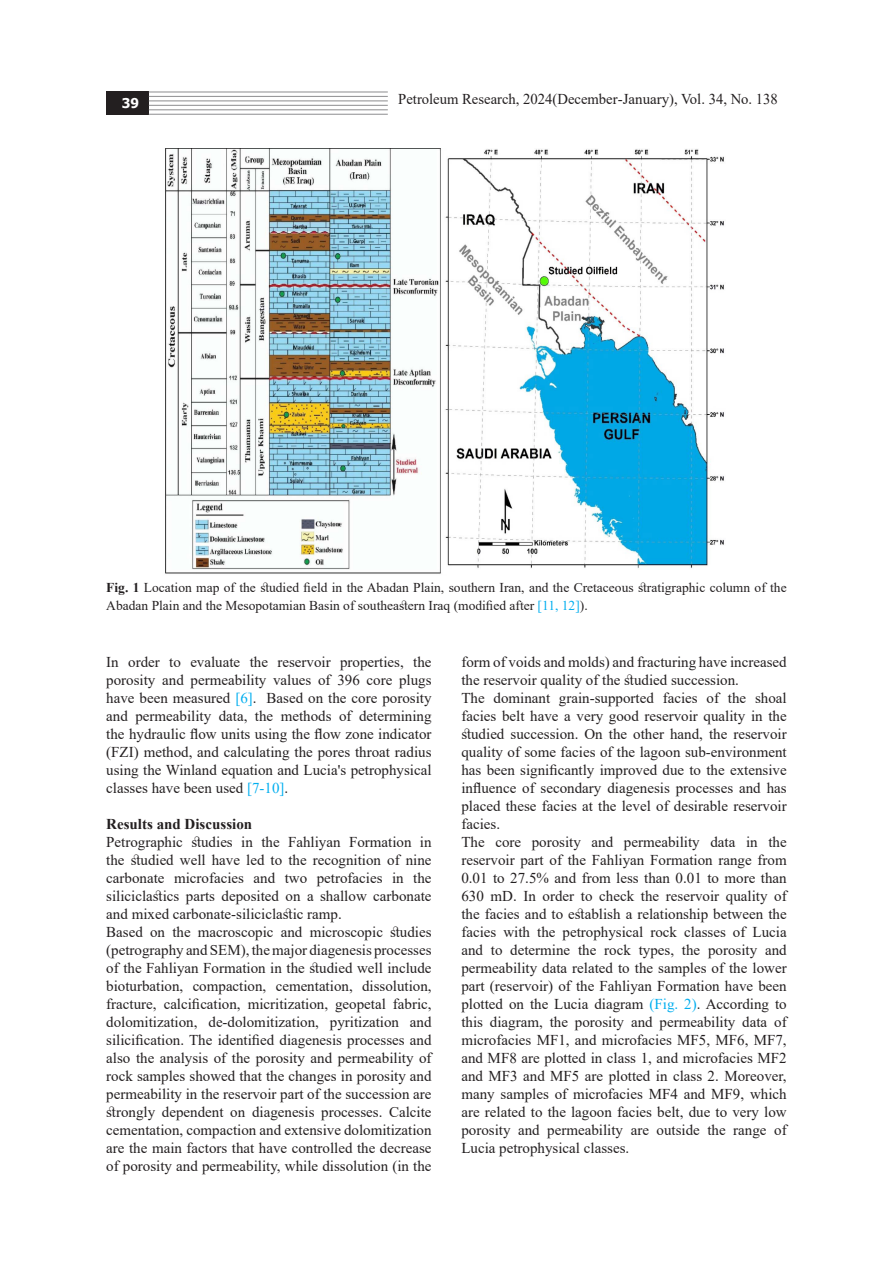
<style>
.page{position:relative;width:893px;height:1263px;background:#fff}
.page>*{position:absolute;margin:0;border:0;box-sizing:border-box;transform-origin:0 0}
.t1{font:15px/18px "Times New Roman";color:#231f20}
.t2{font:700 15px "Times New Roman";color:#231f20}
.t3{font:13.5px/18px "Times New Roman";color:#231f20}
.t4{font:700 13.5px "Tahoma";color:#fff}
.s1{font-weight:700}
.s2{color:#00aeef}
</style>
<div class="page">
<div style="left:106px;top:91px;width:43px;height:24px;background:#231f20"></div>
<hr style="left:149px;top:91px;width:239px;height:2px;background:#99999b">
<hr style="left:149px;top:96px;width:239px;height:1px;background:#99999b">
<hr style="left:149px;top:100px;width:239px;height:1px;background:#99999b">
<hr style="left:149px;top:114px;width:239px;height:1px;background:#99999b">
<hr style="left:149px;top:109px;width:239px;height:1px;background:#99999b">
<hr style="left:149px;top:105px;width:239px;height:1px;background:#99999b">
<img style="left:165px;top:149px;width:559px;height:425px">
<p class="t4" style="left:122px;top:94px;width:19px">39</p>
<p class="t1" style="left:398px;top:89px;width:381px">Petroleum Research, 2024(December-January ,) Vol. 34, No. 138</p>
<p class="t3" style="left:106px;top:578px;width:682px"><span class="s1">Fig 1.</span> Location map of the studied field in the Abadan Plain, southern Iran, and the Cretaceous stratigraphic column of the<br>Abadan Plain and the Mesopotamian Basin of southeastern Iraq (modified after <span class="s2">]11, 1 2</span> .(<span class="s2">[</span></p>
<p class="t1" style="left:128px;top:652px;width:33px">order</p>
<p class="t1" style="left:190px;top:652px;width:51px">evaluate</p>
<p class="t1" style="left:250px;top:652px;width:20px">the</p>
<p class="t1" style="left:277px;top:652px;width:55px">reservoir</p>
<p class="t1" style="left:340px;top:652px;width:65px">properties,</p>
<p class="t1" style="left:413px;top:652px;width:20px">the</p>
<p class="t1" style="left:106px;top:652px;width:14px">In</p>
<p class="t1" style="left:106px;top:670px;width:327px">porosity and permeability values of 396 core plugs</p>
<p class="t1" style="left:267px;top:688px;width:166px">Based on the core porosity</p>
<p class="t1" style="left:169px;top:652px;width:13px">to</p>
<p class="t1" style="left:106px;top:688px;width:152px">have been measured <span class="s2">[</span> .<span class="s2">]6</span></p>
<p class="t1" style="left:106px;top:706px;width:327px">and<br>the hydraulic flow units using the flow zone indicator (FZI) method, and calculating the pores throat radius using the Winland equation and Lucia s' petrophysical classes have been used <span class="s2">]7-10</span> .<span class="s2">[</span></p>
<p class="t2" style="left:106px;top:813px;width:147px">Results and Discussion</p>
<p class="t1" style="left:420px;top:832px;width:13px">in</p>
<p class="t1" style="left:135px;top:706px;width:77px">permeability</p>
<p class="t1" style="left:219px;top:706px;width:30px">data,</p>
<p class="t1" style="left:255px;top:706px;width:20px">the</p>
<p class="t1" style="left:281px;top:706px;width:52px">methods</p>
<p class="t1" style="left:359px;top:706px;width:74px">determining</p>
<p class="t1" style="left:339px;top:706px;width:14px">of</p>
<p class="t1" style="left:106px;top:832px;width:78px">Petrographic</p>
<p class="t1" style="left:106px;top:850px;width:327px">the studied well have led to the recognition of nine</p>
<p class="t1" style="left:413px;top:868px;width:20px">the</p>
<p class="t1" style="left:191px;top:832px;width:43px">studies</p>
<p class="t1" style="left:241px;top:832px;width:13px">in</p>
<p class="t1" style="left:261px;top:832px;width:20px">the</p>
<p class="t1" style="left:288px;top:832px;width:54px">Fahliyan</p>
<p class="t1" style="left:349px;top:832px;width:64px">Formation</p>
<p class="t1" style="left:106px;top:868px;width:327px">carbonate<br>siliciclastics parts deposited on a shallow carbonate and mixed carbonate-siliciclastic ramp.</p>
<p class="t1" style="left:390px;top:922px;width:43px">studies</p>
<p class="t1" style="left:174px;top:868px;width:71px">microfacies</p>
<p class="t1" style="left:254px;top:868px;width:23px">and</p>
<p class="t1" style="left:317px;top:868px;width:67px">petrofacies</p>
<p class="t1" style="left:392px;top:868px;width:13px">in</p>
<p class="t1" style="left:285px;top:868px;width:24px">two</p>
<p class="t1" style="left:106px;top:922px;width:38px">Based</p>
<p class="t1" style="left:106px;top:940px;width:327px">(petrographyandSEM ,) themajordiagenesisprocesses</p>
<p class="t1" style="left:106px;top:958px;width:327px">of the Fahliyan Formation in the studied well include</p>
<p class="t1" style="left:362px;top:976px;width:71px">dissolution,</p>
<p class="t1" style="left:172px;top:922px;width:20px">the</p>
<p class="t1" style="left:198px;top:922px;width:77px">macroscopic</p>
<p class="t1" style="left:281px;top:922px;width:23px">and</p>
<p class="t1" style="left:310px;top:922px;width:75px">microscopic</p>
<p class="t1" style="left:150px;top:922px;width:16px">on</p>
<p class="t1" style="left:106px;top:976px;width:79px">bioturbation,</p>
<p class="t1" style="left:193px;top:976px;width:75px">compaction,</p>
<p class="t1" style="left:276px;top:976px;width:79px">cementation,</p>
<p class="t1" style="left:106px;top:994px;width:52px">fracture,</p>
<p class="t1" style="left:164px;top:994px;width:79px">calcification,</p>
<p class="t1" style="left:248px;top:994px;width:82px">micritization,</p>
<p class="t1" style="left:335px;top:994px;width:52px">geopetal</p>
<p class="t1" style="left:393px;top:994px;width:40px">fabric,</p>
<p class="t1" style="left:106px;top:1012px;width:327px">dolomitization,<br>silicification. The identified diagenesis processes and also the analysis of the porosity and permeability of rock samples showed that the changes in porosity and permeability in the reservoir part of the succession are strongly dependent on diagenesis processes. Calcite cementation, compaction and extensive dolomitization are the main factors that have controlled the decrease of porosity and permeability, while dissolution (in the</p>
<p class="t1" style="left:208px;top:1012px;width:112px">de-dolomitization,</p>
<p class="t1" style="left:330px;top:1012px;width:71px">pyritization</p>
<p class="t1" style="left:410px;top:1012px;width:23px">and</p>
<p class="t1" style="left:461px;top:652px;width:327px">form of voids and molds) and fracturing have increased the reservoir quality of the studied succession.</p>
<p class="t1" style="left:755px;top:688px;width:33px">shoal</p>
<p class="t1" style="left:461px;top:688px;width:327px">The<br>facies belt have a very good reservoir quality in the studied succession. On the other hand, the reservoir quality of some facies of the lagoon sub-environment has been significantly improved due to the extensive influence of secondary diagenesis processes and has placed these facies at the level of desirable reservoir facies.</p>
<p class="t1" style="left:768px;top:832px;width:20px">the</p>
<p class="t1" style="left:493px;top:688px;width:58px">dominant</p>
<p class="t1" style="left:559px;top:688px;width:96px">grain-supported</p>
<p class="t1" style="left:663px;top:688px;width:36px">facies</p>
<p class="t1" style="left:728px;top:688px;width:20px">the</p>
<p class="t1" style="left:707px;top:688px;width:14px">of</p>
<p class="t1" style="left:461px;top:832px;width:25px">The</p>
<p class="t1" style="left:461px;top:850px;width:327px">reservoir part of the Fahliyan Formation range from</p>
<p class="t1" style="left:461px;top:868px;width:327px">0.01 to 27.5% and from less than 0.01 to more than</p>
<p class="t1" style="left:461px;top:886px;width:327px">630 mD. In order to check the reservoir quality of</p>
<p class="t1" style="left:461px;top:904px;width:327px">the facies and to establish a relationship between the</p>
<p class="t1" style="left:752px;top:922px;width:36px">Lucia</p>
<p class="t1" style="left:532px;top:832px;width:51px">porosity</p>
<p class="t1" style="left:592px;top:832px;width:23px">and</p>
<p class="t1" style="left:624px;top:832px;width:77px">permeability</p>
<p class="t1" style="left:710px;top:832px;width:26px">data</p>
<p class="t1" style="left:746px;top:832px;width:13px">in</p>
<p class="t1" style="left:495px;top:832px;width:27px">core</p>
<p class="t1" style="left:461px;top:922px;width:36px">facies</p>
<p class="t1" style="left:503px;top:922px;width:28px">with</p>
<p class="t1" style="left:537px;top:922px;width:20px">the</p>
<p class="t1" style="left:563px;top:922px;width:82px">petrophysical</p>
<p class="t1" style="left:650px;top:922px;width:28px">rock</p>
<p class="t1" style="left:684px;top:922px;width:43px">classes</p>
<p class="t1" style="left:733px;top:922px;width:14px">of</p>
<p class="t1" style="left:461px;top:940px;width:23px">and</p>
<p class="t1" style="left:461px;top:958px;width:327px">permeability data related to the samples of the lower</p>
<p class="t1" style="left:461px;top:976px;width:327px">part (reservoir) of the Fahliyan Formation have been</p>
<p class="t1" style="left:461px;top:994px;width:327px">plotted on the Lucia diagram <span class="s2">(Fig</span> .<span class="s2">)2.</span> According to</p>
<p class="t1" style="left:774px;top:1012px;width:14px">of</p>
<p class="t1" style="left:510px;top:940px;width:61px">determine</p>
<p class="t1" style="left:578px;top:940px;width:20px">the</p>
<p class="t1" style="left:604px;top:940px;width:28px">rock</p>
<p class="t1" style="left:682px;top:940px;width:20px">the</p>
<p class="t1" style="left:708px;top:940px;width:51px">porosity</p>
<p class="t1" style="left:765px;top:940px;width:23px">and</p>
<p class="t1" style="left:491px;top:940px;width:13px">to</p>
<p class="t1" style="left:639px;top:940px;width:37px">types,</p>
<p class="t1" style="left:461px;top:1012px;width:23px">this</p>
<p class="t1" style="left:461px;top:1030px;width:327px">microfacies MF1, and microfacies MF5, MF6, MF7,</p>
<p class="t1" style="left:461px;top:1048px;width:327px">and MF8 are plotted in class 1, and microfacies MF2</p>
<p class="t1" style="left:461px;top:1066px;width:327px">and MF3 and MF5 are plotted in class 2. Moreover,</p>
<p class="t1" style="left:461px;top:1084px;width:327px">many samples of microfacies MF4 and MF9, which</p>
<p class="t1" style="left:461px;top:1102px;width:327px">are related to the lagoon facies belt, due to very low</p>
<p class="t1" style="left:774px;top:1120px;width:14px">of</p>
<p class="t1" style="left:490px;top:1012px;width:54px">diagram,</p>
<p class="t1" style="left:550px;top:1012px;width:20px">the</p>
<p class="t1" style="left:575px;top:1012px;width:51px">porosity</p>
<p class="t1" style="left:631px;top:1012px;width:23px">and</p>
<p class="t1" style="left:660px;top:1012px;width:77px">permeability</p>
<p class="t1" style="left:742px;top:1012px;width:26px">data</p>
<p class="t1" style="left:461px;top:1120px;width:169px">porosity<br>Lucia petrophysical classes.</p>
<p class="t1" style="left:518px;top:1120px;width:23px">and</p>
<p class="t1" style="left:547px;top:1120px;width:77px">permeability</p>
<p class="t1" style="left:656px;top:1120px;width:45px">outside</p>
<p class="t1" style="left:707px;top:1120px;width:20px">the</p>
<p class="t1" style="left:631px;top:1120px;width:20px">are</p>
<p class="t1" style="left:733px;top:1120px;width:35px">range</p>
</div>
